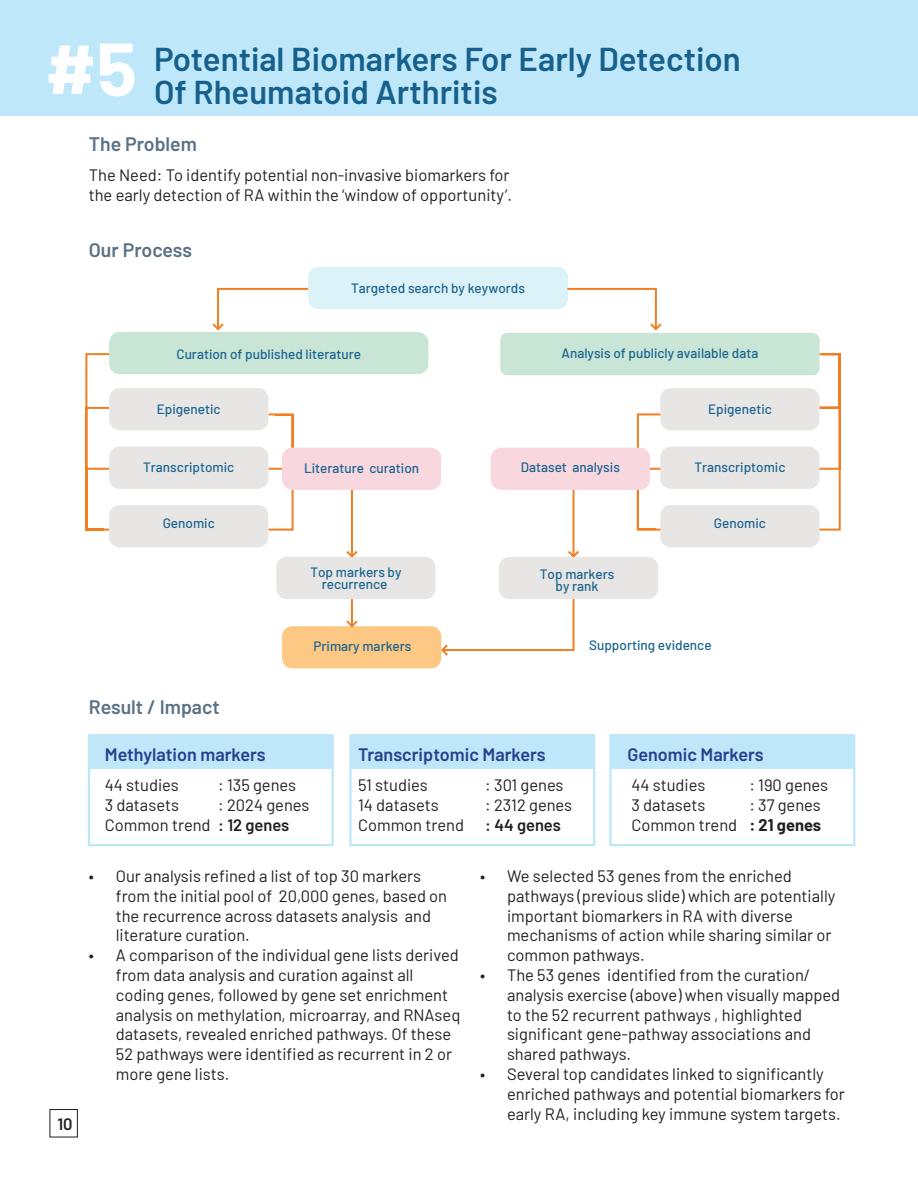
<style>
.page{position:relative;width:918px;height:1188px;background:#fff}
.page>*{position:absolute;margin:0;border:0;box-sizing:border-box;transform-origin:0 0}
.Oversize{font:700 75px "Barlow";color:#fff}
.Title_1{font:600 33px "Barlow";color:#16608b}
.Sub-Title_1{font:600 19.5px "Barlow";color:#5a7184}
.Figure_Heading{font:600 18px "Barlow";color:#253f8e}
.Body_1{font:16.5px/19.8px "Barlow";color:#231f20}
.Body_1-2{font:600 16.5px "Barlow";color:#231f20}
.Body_1-3{font:700 16.5px "Barlow";letter-spacing:-.005em;color:#231f20}
.Body_Text_Style{font:600 16.5px "Barlow";color:#231f20}
.t1{font:500 13.5px/12.1px "Barlow";color:#19638e;text-align:center}
</style>
<div class="page">
<div style="left:89px;top:735px;width:244px;height:34px;background:#bee7fa"></div>
<div style="left:88px;top:734px;width:246px;height:112px;border:2px solid #bee7fa"></div>
<div style="left:349px;top:734px;width:246px;height:112px;border:2px solid #bee7fa"></div>
<div style="left:609px;top:734px;width:246px;height:112px;border:2px solid #bee7fa"></div>
<div style="left:350px;top:735px;width:244px;height:34px;background:#bee7fa"></div>
<div style="left:610px;top:735px;width:244px;height:34px;background:#bee7fa"></div>
<div style="left:0;top:0;width:918px;height:116px;background:#bee7fa"></div>
<svg style="left:85px;top:353px;width:756px;height:194px"></svg>
<div style="left:308px;top:267px;width:260px;height:42px;background:#dcf2f9;border-radius:10px"></div>
<div style="left:282px;top:626px;width:159px;height:42px;background:#fdc784;border-radius:10px"></div>
<div style="left:660px;top:388px;width:160px;height:42px;background:#e8e6e5;border-radius:10px"></div>
<div style="left:660px;top:447px;width:160px;height:42px;background:#e8e6e5;border-radius:10px"></div>
<div style="left:660px;top:505px;width:160px;height:42px;background:#e8e6e5;border-radius:10px"></div>
<div style="left:109px;top:332px;width:319px;height:42px;background:#c8e5d5;border-radius:10px"></div>
<div style="left:664px;top:333px;width:156px;height:42px;background:#c8e5d5"></div>
<div style="left:109px;top:388px;width:159px;height:42px;background:#e8e6e5;border-radius:10px"></div>
<div style="left:109px;top:447px;width:159px;height:42px;background:#e8e6e5;border-radius:10px"></div>
<div style="left:109px;top:505px;width:159px;height:42px;background:#e8e6e5;border-radius:10px"></div>
<svg style="left:210px;top:287px;width:454px;height:371px"></svg>
<div style="left:50px;top:1109px;width:28px;height:28px;border:1px solid #231f20"></div>
<p class="Oversize" style="left:45px;top:14px;width:93px">#5</p>
<p class="Title_1" style="left:154px;top:35px;width:588px">Potential Biomarkers For Early Detection</p>
<p class="Title_1" style="left:154px;top:68px;width:345px">Of Rheumatoid Arthritis</p>
<p class="Sub-Title_1" style="left:89px;top:130px;width:110px">The Problem</p>
<p class="Body_1" style="left:89px;top:164px;width:422px">The Need: To identify potential non-invasive biomarkers for</p>
<p class="Body_1" style="left:89px;top:184px;width:425px">the early detection of RA within the ‘window of opportunity’.</p>
<p class="Sub-Title_1" style="left:89px;top:236px;width:105px">Our Process</p>
<p class="t1" style="left:351px;top:281px;width:175px">Targeted search by keywords</p>
<p class="t1" style="left:176px;top:347px;width:186px">Curation of published literature</p>
<p class="t1" style="left:562px;top:346px;width:199px">Analysis of publicly available data</p>
<p class="t1" style="left:157px;top:402px;width:65px">Epigenetic</p>
<p class="t1" style="left:708px;top:402px;width:65px">Epigenetic</p>
<p class="t1" style="left:143px;top:460px;width:93px">Transcriptomic</p>
<p class="t1" style="left:304px;top:461px;width:117px">Literature curation</p>
<p class="t1" style="left:521px;top:460px;width:101px">Dataset analysis</p>
<p class="t1" style="left:694px;top:460px;width:93px">Transcriptomic</p>
<p class="t1" style="left:163px;top:516px;width:54px">Genomic</p>
<p class="t1" style="left:714px;top:516px;width:54px">Genomic</p>
<p class="t1" style="left:310px;top:565px;width:93px">Top markers by recurrence</p>
<p class="t1" style="left:540px;top:567px;width:76px">Top markers by rank</p>
<p class="t1" style="left:314px;top:639px;width:99px">Primary markers</p>
<p class="t1" style="left:589px;top:638px;width:124px">Supporting evidence</p>
<p class="Sub-Title_1" style="left:89px;top:693px;width:132px">Result / Impact</p>
<p class="Body_Text_Style" style="left:58px;top:1112px;width:16px">10</p>
<p class="Figure_Heading" style="left:105px;top:741px;width:162px">Methylation markers</p>
<p class="Figure_Heading" style="left:358px;top:741px;width:189px">Transcriptomic Markers</p>
<p class="Figure_Heading" style="left:627px;top:741px;width:138px">Genomic Markers</p>
<p class="Body_1" style="left:358px;top:774px;width:82px">51 studies<br>14 datasets</p>
<p class="Body_1" style="left:358px;top:814px;width:107px">Common trend</p>
<p class="Body_1" style="left:485px;top:774px;width:80px">: 301 genes</p>
<p class="Body_1" style="left:485px;top:794px;width:88px">: 2312 genes</p>
<p class="Body_1-2" style="left:485px;top:813px;width:77px">: 44 genes</p>
<p class="Body_1" style="left:749px;top:774px;width:80px">: 190 genes</p>
<p class="Body_1" style="left:749px;top:794px;width:73px">: 37 genes</p>
<p class="Body_1-3" style="left:749px;top:813px;width:73px">: 21 genes</p>
<p class="Body_1" style="left:105px;top:774px;width:76px">44 studies</p>
<p class="Body_1" style="left:105px;top:794px;width:76px">3 datasets</p>
<p class="Body_1" style="left:105px;top:814px;width:107px">Common trend</p>
<p class="Body_1" style="left:631px;top:774px;width:76px">44 studies</p>
<p class="Body_1" style="left:631px;top:794px;width:76px">3 datasets</p>
<p class="Body_1" style="left:631px;top:814px;width:107px">Common trend</p>
<p class="Body_1" style="left:218px;top:774px;width:79px">: 135 genes</p>
<p class="Body_1" style="left:218px;top:794px;width:93px">: 2024 genes</p>
<p class="Body_1-2" style="left:218px;top:813px;width:73px">: 12 genes</p>
<p class="Body_1" style="left:116px;top:865px;width:333px;text-indent:-27px">• Our analysis refined a list of top 30 markers from the initial pool of 20,000 genes, based on the recurrence across datasets analysis and literature curation.</p>
<p class="Body_1" style="left:116px;top:944px;width:346px;text-indent:-27px">• A comparison of the individual gene lists derived from data analysis and curation against all coding genes, followed by gene set enrichment analysis on methylation, microarray, and RNAseq datasets, revealed enriched pathways. Of these 52 pathways were identified as recurrent in 2 or more gene lists.</p>
<p class="Body_1" style="left:507px;top:865px;width:330px;text-indent:-27px">• We selected 53 genes from the enriched pathways (previous slide) which are potentially important biomarkers in RA with diverse mechanisms of action while sharing similar or common pathways.</p>
<p class="Body_1" style="left:507px;top:964px;width:335px;text-indent:-27px">• The 53 genes identified from the curation/ analysis exercise (above) when visually mapped to the 52 recurrent pathways , highlighted significant gene-pathway associations and shared pathways.</p>
<p class="Body_1" style="left:507px;top:1063px;width:339px;text-indent:-27px">• Several top candidates linked to significantly enriched pathways and potential biomarkers for early RA, including key immune system targets.</p>
</div>
